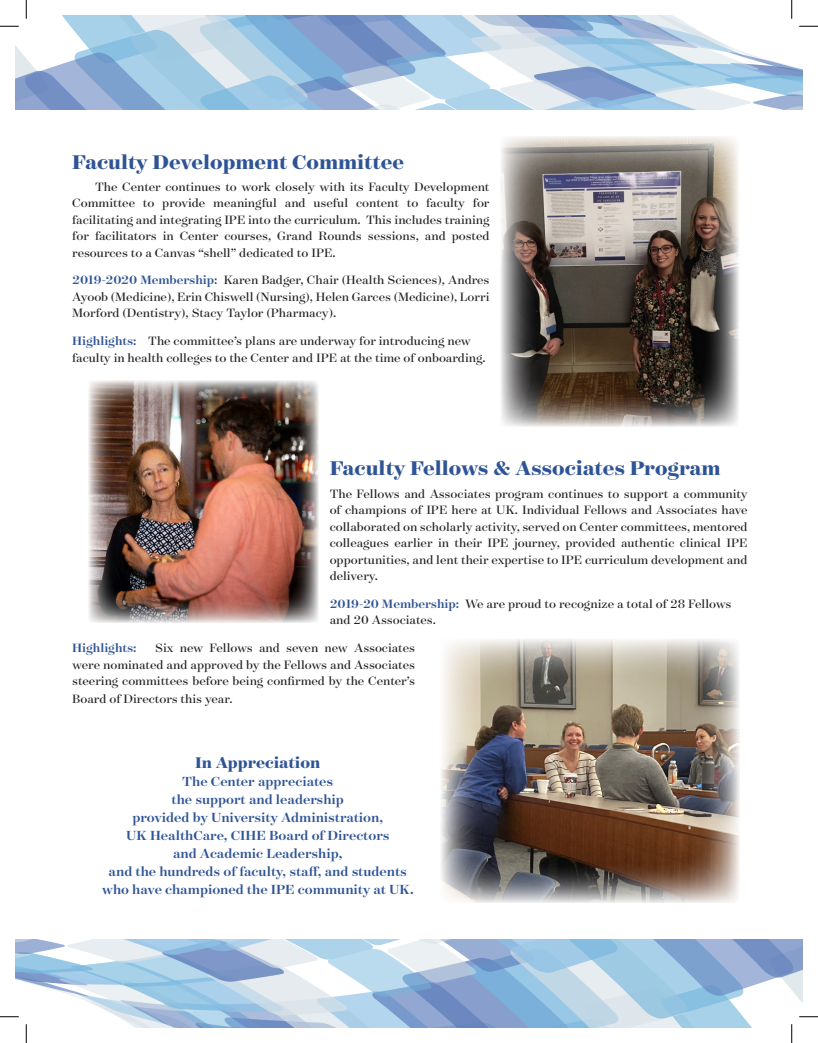
<style>
.page{position:relative;width:818px;height:1043px;background:#fff}
.page>*{position:absolute;margin:0;border:0;box-sizing:border-box;transform-origin:0 0}
.t1{font:700 22.5px "Surveyor Display";color:#2f5496}
.t2{font:700 17.5px "Surveyor Display";color:#2f5496}
.t3{font:500 15px/18px "Surveyor Display";color:#2f5496;text-align:center}
.t4{font:13.75px/16.5px "Surveyor Display";color:#231f20;text-align:justify}
.t5{font:500 13.75px "Surveyor Display";color:#2f5496}
.s1{font-weight:500;color:#2f5496}
</style>
<div class="page">
<img style="left:88px;top:380px;width:230px;height:242px">
<img style="left:501px;top:136px;width:238px;height:291px">
<img style="left:441px;top:639px;width:298px;height:263px">
<svg style="left:0;top:0;width:818px;height:109px"></svg>
<svg style="left:0;top:939px;width:818px;height:103px"></svg>
<p class="t1" style="left:72px;top:147px;width:333px">Faculty Development Committee</p>
<p class="t4" style="left:72px;top:178px;width:419px;text-indent:23px">The Center continues to work closely with its Faculty Development Committee to provide meaningful and useful content to faculty for facilitating and integrating IPE into the curriculum. This includes training for facilitators in Center courses, Grand Rounds sessions, and posted resources to a Canvas “shell” dedicated to IPE.</p>
<p class="t4" style="left:72px;top:271px;width:419px"><span class="s1">2019-2020 Membership:</span> Karen Badger, Chair (Health Sciences), Andres Ayoob (Medicine), Erin Chiswell (Nursing), Helen Garces (Medicine), Lorri Morford (Dentistry), Stacy Taylor (Pharmacy).</p>
<p class="t4" style="left:72px;top:332px;width:415px"><span class="s1">Highlights:</span> The committee’s plans are underway for introducing new faculty in health colleges to the Center and IPE at the time of onboarding.</p>
<p class="t1" style="left:329px;top:454px;width:392px">Faculty Fellows &amp; Associates Program</p>
<p class="t4" style="left:329px;top:484px;width:419px">The Fellows and Associates program continues to support a community of champions of IPE here at UK. Individual Fellows and Associates have collaborated on scholarly activity, served on Center committees, mentored colleagues earlier in their IPE journey, provided authentic clinical IPE opportunities, and lent their expertise to IPE curriculum development and delivery.</p>
<p class="t4" style="left:329px;top:595px;width:403px"><span class="s1">2019-20 Membership:</span> We are proud to recognize a total of 28 Fellows and 20 Associates.</p>
<p class="t5" style="left:72px;top:639px;width:66px">Highlights:</p>
<p class="t4" style="left:72px;top:639px;width:344px;text-indent:83px">Six new Fellows and seven new Associates were nominated and approved by the Fellows and Associates steering committees before being confirmed by the Center’s</p>
<p class="t4" style="left:72px;top:690px;width:162px">Board of Directors this year.</p>
<p class="t2" style="left:195px;top:751px;width:126px">In Appreciation</p>
<p class="t3" style="left:102px;top:771px;width:313px">The Center appreciates<br>the support and leadership<br>provided by University Administration,<br>UK HealthCare, CIHE Board of Directors<br>and Academic Leadership,<br>and the hundreds of faculty, staff, and students who have championed the IPE community at UK.</p>
</div>
